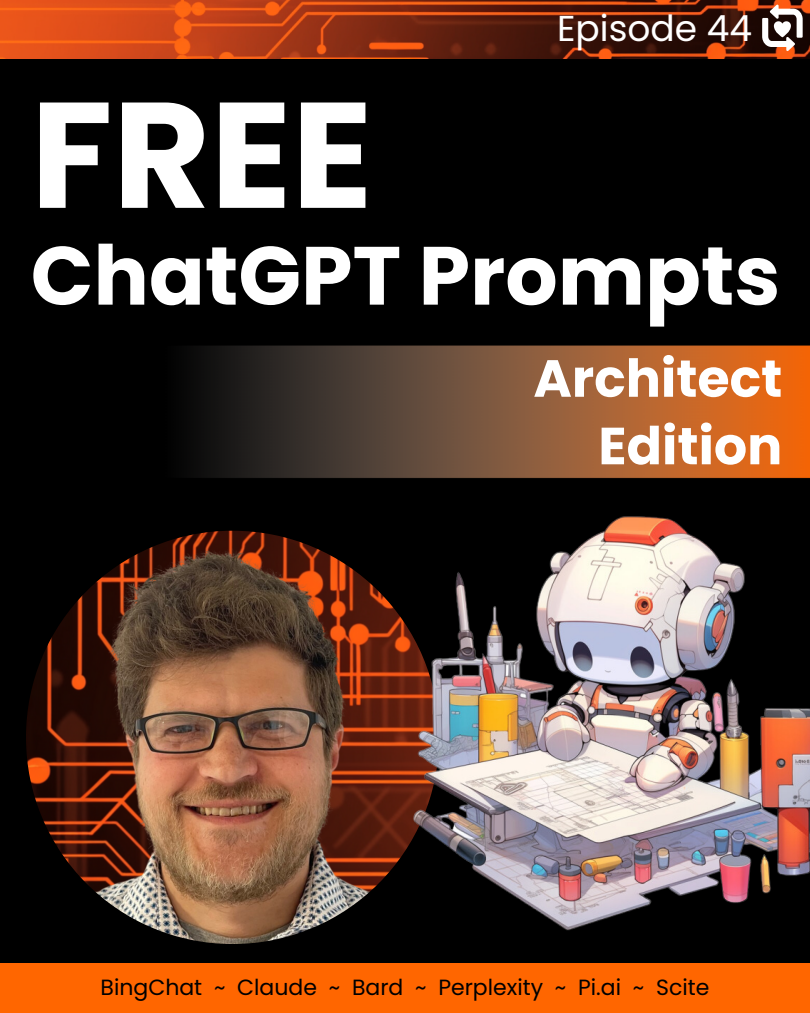
<style>
.page{position:relative;width:810px;height:1013px;background:#fff}
.page>*{position:absolute;margin:0;border:0;box-sizing:border-box;transform-origin:0 0}
.t1{font:700 150px "Poppins";color:#fff}
.t2{font:700 82.4px "Poppins";color:#fff}
.t3{font:700 52.2px "Poppins";color:#fff}
.t4{font:36px "Poppins";color:#fff}
.t5{font:22px "Poppins";color:#000}
</style>
<div class="page">
<div style="left:0;top:0;width:810px;height:1012px;background:#000"></div>
<img style="left:26px;top:530px;width:413px;height:414px;border-radius:50%">
<img style="left:0;top:0;width:810px;height:58px">
<svg style="left:762px;top:5px;width:41px;height:46px;background:#988179"></svg>
<img style="left:191px;top:345px;width:619px;height:134px">
<div style="left:0;top:963px;width:810px;height:49px;background:#f60"></div>
<img style="left:399px;top:516px;width:411px;height:415px">
<p class="t4" style="left:557px;top:3px;width:197px">Episode 44</p>
<p class="t1" style="left:31px;top:50px;width:344px">FREE</p>
<p class="t2" style="left:31px;top:218px;width:751px">ChatGPT Prompts</p>
<p class="t3" style="left:533px;top:342px;width:250px">Architect</p>
<p class="t3" style="left:598px;top:409px;width:185px">Edition</p>
<p class="t5" style="left:101px;top:972px;width:610px">BingChat ~ Claude ~ Bard ~ Perplexity ~ Pi.ai ~ Scite</p>
</div>
